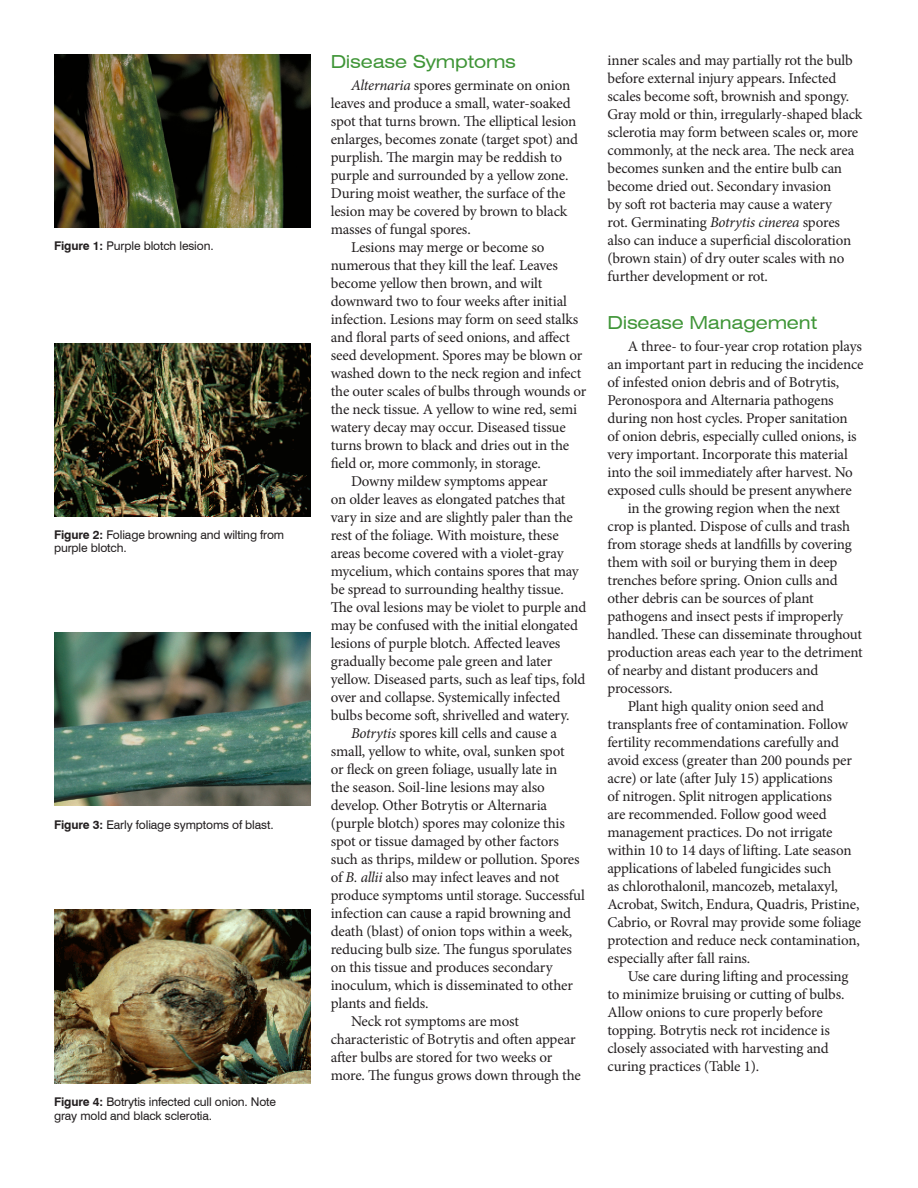
<style>
.page{position:relative;width:918px;height:1188px;background:#fff}
.page>*{position:absolute;margin:0;border:0;box-sizing:border-box;transform-origin:0 0}
.subhead_1{font:expanded 18px "Swiss 721 BT";letter-spacing:-.01em;color:#3f9537}
.body{font:15px/18px "Minion Pro";letter-spacing:-.01em;color:#231f20}
.figure_caption{font:12px/13.5px "Swiss 721 BT";letter-spacing:-.01em;color:#231f20}
.s1{font-weight:700}
.s2{font-style:italic}
</style>
<div class="page">
<img style="left:54px;top:54px;width:256px;height:174px">
<img style="left:54px;top:344px;width:256px;height:172px">
<img style="left:54px;top:633px;width:256px;height:173px">
<img style="left:54px;top:909px;width:256px;height:175px">
<p class="figure_caption" style="left:54px;top:239px;width:161px"><span class="s1">Figure 1:</span> Purple blotch lesion.</p>
<p class="figure_caption" style="left:54px;top:528px;width:232px"><span class="s1">Figure 2:</span> Foliage browning and wilting from purple blotch.</p>
<p class="figure_caption" style="left:54px;top:818px;width:221px"><span class="s1">Figure 3:</span> Early foliage symptoms of blast.</p>
<p class="figure_caption" style="left:54px;top:1095px;width:224px"><span class="s1">Figure 4:</span> Botrytis infected cull onion. Note gray mold and black sclerotia.</p>
<p class="subhead_1" style="left:331px;top:50px;width:187px">Disease Symptoms</p>
<p class="body" style="left:331px;top:76px;width:249px;text-indent:20px"><span class="s2">Alternaria</span> spores germinate on onion leaves and produce a small, water-soaked spot that turns brown. The elliptical lesion enlarges, becomes zonate (target spot) and purplish. The margin may be reddish to purple and surrounded by a yellow zone.<br>During moist weather, the surface of the lesion may be covered by brown to black masses of fungal spores.</p>
<p class="body" style="left:331px;top:238px;width:257px;text-indent:20px">Lesions may merge or become so numerous that they kill the leaf. Leaves become yellow then brown, and wilt downward two to four weeks after initial infection. Lesions may form on seed stalks and floral parts of seed onions, and affect seed development. Spores may be blown or washed down to the neck region and infect the outer scales of bulbs through wounds or the neck tissue. A yellow to wine red, semi watery decay may occur. Diseased tissue turns brown to black and dries out in the field or, more commonly, in storage.</p>
<p class="body" style="left:331px;top:472px;width:257px;text-indent:20px">Downy mildew symptoms appear<br>on older leaves as elongated patches that vary in size and are slightly paler than the rest of the foliage. With moisture, these areas become covered with a violet-gray mycelium, which contains spores that may be spread to surrounding healthy tissue.<br>The oval lesions may be violet to purple and may be confused with the initial elongated lesions of purple blotch. Affected leaves gradually become pale green and later yellow. Diseased parts, such as leaf tips, fold over and collapse. Systemically infected bulbs become soft, shrivelled and watery.</p>
<p class="body" style="left:331px;top:724px;width:256px;text-indent:20px"><span class="s2">Botrytis</span> spores kill cells and cause a small, yellow to white, oval, sunken spot<br>or fleck on green foliage, usually late in<br>the season. Soil-line lesions may also develop. Other Botrytis or Alternaria (purple blotch) spores may colonize this spot or tissue damaged by other factors such as thrips, mildew or pollution. Spores of <span class="s2">B. allii</span> also may infect leaves and not produce symptoms until storage. Successful infection can cause a rapid browning and death (blast) of onion tops within a week, reducing bulb size. The fungus sporulates on this tissue and produces secondary inoculum, which is disseminated to other plants and fields.</p>
<p class="body" style="left:331px;top:1012px;width:252px;text-indent:20px">Neck rot symptoms are most characteristic of Botrytis and often appear after bulbs are stored for two weeks or more. The fungus grows down through the</p>
<p class="body" style="left:608px;top:51px;width:256px">inner scales and may partially rot the bulb before external injury appears. Infected scales become soft, brownish and spongy.<br>Gray mold or thin, irregularly-shaped black sclerotia may form between scales or, more commonly, at the neck area. The neck area becomes sunken and the entire bulb can become dried out. Secondary invasion<br>by soft rot bacteria may cause a watery<br>rot. Germinating <span class="s2">Botrytis cinerea</span> spores also can induce a superficial discoloration (brown stain) of dry outer scales with no further development or rot.</p>
<p class="subhead_1" style="left:608px;top:312px;width:211px">Disease Management</p>
<p class="body" style="left:608px;top:338px;width:258px;text-indent:20px">A three- to four-year crop rotation plays an important part in reducing the incidence of infested onion debris and of Botrytis, Peronospora and Alternaria pathogens during non host cycles. Proper sanitation<br>of onion debris, especially culled onions, is very important. Incorporate this material into the soil immediately after harvest. No exposed culls should be present anywhere</p>
<p class="body" style="left:608px;top:500px;width:257px;text-indent:20px">in the growing region when the next crop is planted. Dispose of culls and trash from storage sheds at landfills by covering them with soil or burying them in deep trenches before spring. Onion culls and other debris can be sources of plant pathogens and insect pests if improperly handled. These can disseminate throughout production areas each year to the detriment of nearby and distant producers and processors.</p>
<p class="body" style="left:608px;top:698px;width:255px;text-indent:20px">Plant high quality onion seed and transplants free of contamination. Follow fertility recommendations carefully and avoid excess (greater than 200 pounds per acre) or late (after July 15) applications<br>of nitrogen. Split nitrogen applications<br>are recommended. Follow good weed management practices. Do not irrigate within 10 to 14 days of lifting. Late season applications of labeled fungicides such<br>as chlorothalonil, mancozeb, metalaxyl, Acrobat, Switch, Endura, Quadris, Pristine, Cabrio, or Rovral may provide some foliage protection and reduce neck contamination, especially after fall rains.</p>
<p class="body" style="left:608px;top:968px;width:243px;text-indent:20px">Use care during lifting and processing to minimize bruising or cutting of bulbs.<br>Allow onions to cure properly before topping. Botrytis neck rot incidence is closely associated with harvesting and curing practices (Table 1).</p>
</div>
